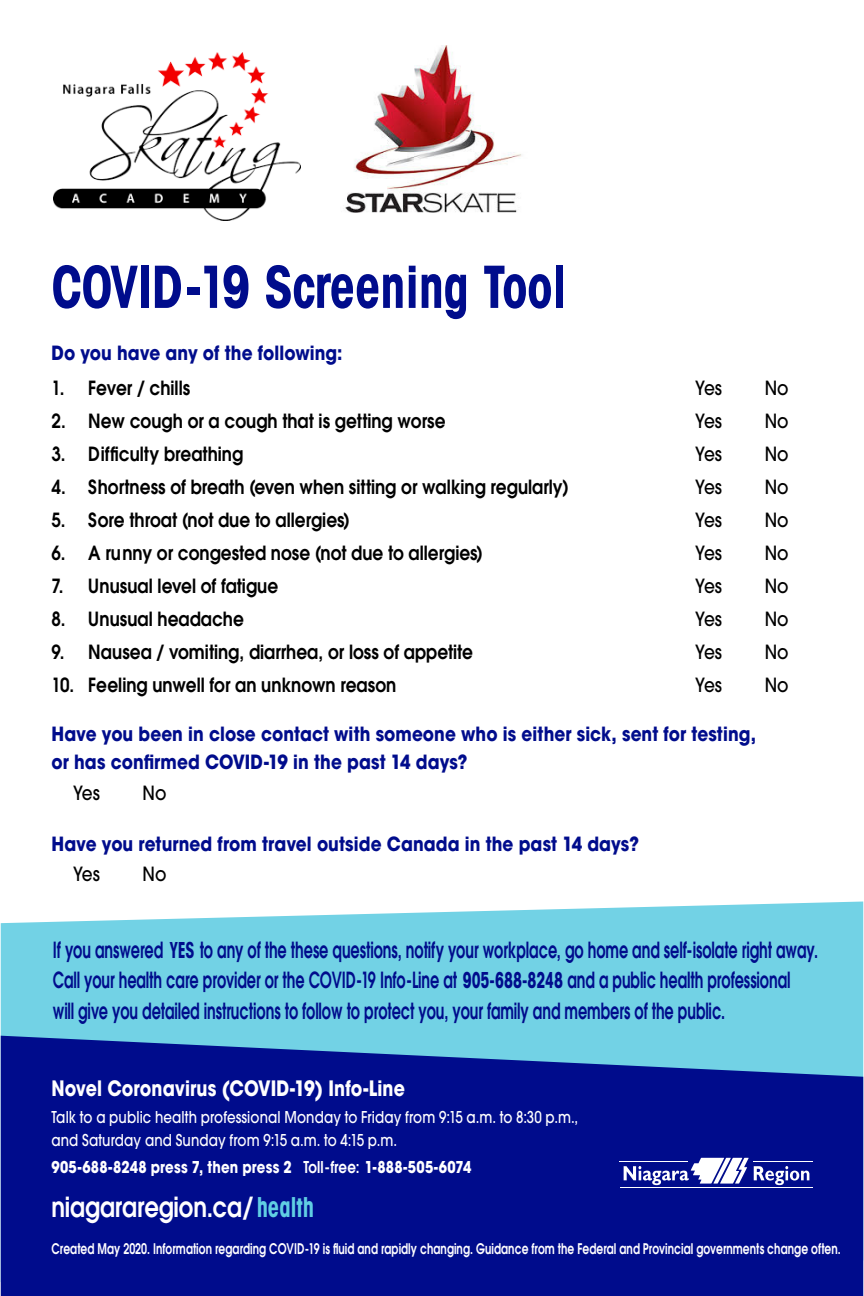
<style>
.page{position:relative;width:864px;height:1296px;background:#fff}
.page>*{position:absolute;margin:0;border:0;box-sizing:border-box;transform-origin:0 0}
.t1{font:700 condensed 58.35px "Avant Garde";letter-spacing:-.01em;color:#000c8c;scale:.87 1}
.t2{font:600 27.55px "Avant Garde";letter-spacing:-.005em;color:#fff;scale:.83 1}
.t3{font:600 22.1px/30.6px "Avant Garde";letter-spacing:-.005em;color:#000c8c;scale:.65 1}
.t4{font:700 21.05px "Avant Garde";letter-spacing:.005em;color:#fff;scale:.83 1}
.t5{font:600 19.45px "Avant Garde";color:#000;scale:.87 1}
.t6{font:700 19.45px/27.9px "Avant Garde";letter-spacing:.005em;color:#000c8c;scale:.87 1}
.t7{font:500 19.45px "Avant Garde";color:#000;scale:.87 1}
.t8{font:500 16.2px/22.7px "Avant Garde";letter-spacing:.005em;color:#fff;scale:.83 1}
.t9{font:700 16.2px "Avant Garde";letter-spacing:.015em;color:#fff;scale:.83 1}
.t10{font:600 14.6px "Avant Garde";letter-spacing:.005em;color:#fff;scale:.73 1}
.s1{font-weight:700;font-stretch:condensed}
.s2{font-weight:600}
.s3{font-weight:700;font-stretch:condensed;color:#60cee3}
</style>
<div class="page">
<svg style="left:1px;top:902px;width:862px;height:134px;fill:#72d2e5"></svg>
<svg style="left:1px;top:1036px;width:862px;height:260px;fill:#000c8c"></svg>
<svg style="left:624px;top:1158px;width:185px;height:27px"></svg>
<hr style="left:620px;top:1188px;width:193px;height:1px;background:#fff">
<hr style="left:620px;top:1161px;width:68px;height:1px;background:#fff">
<hr style="left:753px;top:1161px;width:59px;height:1px;background:#fff">
<img style="left:54px;top:53px;width:247px;height:167px">
<img style="left:345px;top:46px;width:176px;height:167px">
<h1 class="t1" style="left:51px;top:250px;width:593px">COVID-19 Screening Tool</h1>
<p class="t6" style="left:51px;top:339px;width:336px">Do you have any of the following:</p>
<p class="t5" style="left:51px;top:375px;width:161px">1. Fever / chills</p>
<p class="t7" style="left:695px;top:376px;width:32px">Yes</p>
<p class="t7" style="left:765px;top:376px;width:29px">No</p>
<p class="t5" style="left:51px;top:408px;width:454px">2. New cough or a cough that is getting worse</p>
<p class="t7" style="left:695px;top:409px;width:32px">Yes</p>
<p class="t7" style="left:765px;top:409px;width:29px">No</p>
<p class="t5" style="left:51px;top:441px;width:222px">3. Difficulty breathing</p>
<p class="t7" style="left:695px;top:442px;width:32px">Yes</p>
<p class="t7" style="left:765px;top:442px;width:29px">No</p>
<p class="t5" style="left:51px;top:474px;width:596px">4. Shortness of breath (even when sitting or walking regularly)</p>
<p class="t7" style="left:695px;top:475px;width:32px">Yes</p>
<p class="t7" style="left:765px;top:475px;width:29px">No</p>
<p class="t5" style="left:51px;top:507px;width:345px">5. Sore throat (not due to allergies)</p>
<p class="t7" style="left:695px;top:508px;width:32px">Yes</p>
<p class="t7" style="left:765px;top:508px;width:29px">No</p>
<p class="t5" style="left:51px;top:540px;width:498px">6. A runny or congested nose (not due to allergies)</p>
<p class="t7" style="left:695px;top:541px;width:32px">Yes</p>
<p class="t7" style="left:765px;top:541px;width:29px">No</p>
<p class="t5" style="left:51px;top:573px;width:262px">7. Unusual level of fatigue</p>
<p class="t7" style="left:695px;top:574px;width:32px">Yes</p>
<p class="t7" style="left:765px;top:574px;width:29px">No</p>
<p class="t5" style="left:51px;top:606px;width:223px">8. Unusual headache</p>
<p class="t7" style="left:695px;top:607px;width:32px">Yes</p>
<p class="t7" style="left:765px;top:607px;width:29px">No</p>
<p class="t5" style="left:51px;top:639px;width:486px">9. Nausea / vomiting, diarrhea, or loss of appetite</p>
<p class="t7" style="left:695px;top:640px;width:32px">Yes</p>
<p class="t7" style="left:765px;top:640px;width:29px">No</p>
<p class="t5" style="left:51px;top:672px;width:398px">10. Feeling unwell for an unknown reason</p>
<p class="t7" style="left:695px;top:673px;width:32px">Yes</p>
<p class="t7" style="left:765px;top:673px;width:29px">No</p>
<p class="t6" style="left:52px;top:720px;width:811px">Have you been in close contact with someone who is either sick, sent for testing, or has confirmed COVID-19 in the past 14 days?</p>
<p class="t7" style="left:73px;top:781px;width:32px">Yes</p>
<p class="t7" style="left:143px;top:781px;width:29px">No</p>
<p class="t6" style="left:52px;top:830px;width:677px">Have you returned from travel outside Canada in the past 14 days?</p>
<p class="t7" style="left:73px;top:862px;width:32px">Yes</p>
<p class="t7" style="left:143px;top:862px;width:29px">No</p>
<p class="t3" style="left:53px;top:934px;width:1179px">If you answered <span class="s1">YES</span> to any of the these questions, notify your workplace, go home and self-isolate right away.<br>Call your health care provider or the COVID-19 Info-Line at <span class="s1">905-688-8248</span> and a public health professional<br>will give you detailed instructions to follow to protect you, your family and members of the public.</p>
<p class="t4" style="left:51px;top:1074px;width:427px">Novel Coronavirus (COVID-19) Info-Line</p>
<p class="t8" style="left:51px;top:1106px;width:636px">Talk to a public health professional Monday to Friday from 9:15 a.m. to 8:30 p.m., and Saturday and Sunday from 9:15 a.m. to 4:15 p.m.</p>
<p class="t9" style="left:51px;top:1157px;width:507px">905-688-8248 press 7, then press 2 <span class="s2">Toll-free:</span> 1-888-505-6074</p>
<h2 class="t2" style="left:51px;top:1189px;width:318px">niagararegion.ca/ <span class="s3">health</span></h2>
<p class="t10" style="left:51px;top:1239px;width:1083px">Created May 2020. Information regarding COVID-19 is fluid and rapidly changing. Guidance from the Federal and Provincial governments change often.</p>
</div>
